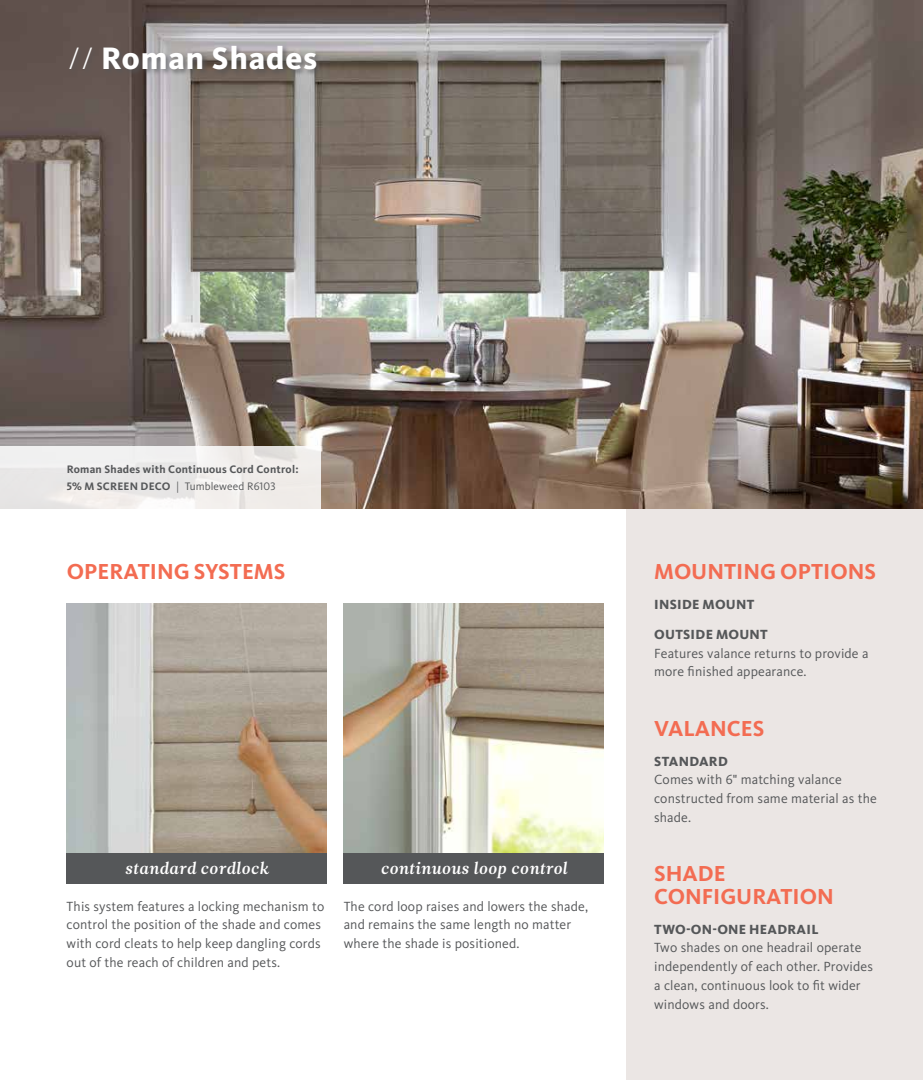
<style>
.page{position:relative;width:923px;height:1080px;background:#fff}
.page>*{position:absolute;margin:0;border:0;box-sizing:border-box;transform-origin:0 0}
.t1{font:800 32.12px "Kievit OT";letter-spacing:.03em;color:#fff}
.t2{font:700 22.5px/22.5px "Kievit OT";color:#f36c52}
.t3{font:16.25px "Leitura News Italic 3";letter-spacing:.02em;color:#fff}
.t4{font:13.75px/18.8px "Kievit OT";letter-spacing:.01em;color:#555759}
.t5{font:800 13.75px/30px "Kievit OT";letter-spacing:.02em;color:#555759}
.t6{font:700 11.25px/16.2px "Kievit OT";letter-spacing:.02em;color:#555759}
.s1{font-weight:300}
.s2{font-weight:400}
</style>
<div class="page">
<div style="left:626px;top:509px;width:296px;height:571px;background:#ebe6e4"></div>
<img style="left:0;top:0;width:922px;height:508px">
<div style="left:68px;top:45px;width:255px;height:31px;background:#555759;opacity:.65"></div>
<img style="left:67px;top:603px;width:260px;height:250px">
<img style="left:343px;top:603px;width:260px;height:250px">
<div style="left:67px;top:853px;width:260px;height:30px;background:#555759"></div>
<div style="left:343px;top:853px;width:260px;height:30px;background:#555759"></div>
<div style="left:0;top:446px;width:320px;height:63px;background:#f0ecea"></div>
<h1 class="t1" style="left:68px;top:39px;width:251px"><span class="s1">//</span> Roman Shades</h1>
<p class="t6" style="left:67px;top:461px;width:233px">Roman Shades with Continuous Cord Control:<br>5% M SCREEN DECO <span class="s2">| Tumbleweed R6103</span></p>
<h2 class="t2" style="left:67px;top:560px;width:220px">OPERATING SYSTEMS</h2>
<p class="t3" style="left:125px;top:859px;width:145px">standard cordlock</p>
<p class="t3" style="left:380px;top:859px;width:188px">continuous loop control</p>
<p class="t4" style="left:67px;top:896px;width:259px">This system features a locking mechanism to control the position of the shade and comes with cord cleats to help keep dangling cords out of the reach of children and pets.</p>
<p class="t4" style="left:343px;top:896px;width:246px">The cord loop raises and lowers the shade, and remains the same length no matter where the shade is positioned.</p>
<h2 class="t2" style="left:654px;top:560px;width:223px">MOUNTING OPTIONS</h2>
<p class="t5" style="left:654px;top:589px;width:115px">INSIDE MOUNT<br>OUTSIDE MOUNT</p>
<p class="t4" style="left:654px;top:643px;width:216px">Features valance returns to provide a more finished appearance.</p>
<h2 class="t2" style="left:654px;top:717px;width:112px">VALANCES</h2>
<p class="t5" style="left:654px;top:746px;width:75px">STANDARD</p>
<p class="t4" style="left:654px;top:770px;width:224px">Comes with 6" matching valance constructed from same material as the shade.</p>
<h2 class="t2" style="left:654px;top:862px;width:181px">SHADE<br>CONFIGURATION</h2>
<p class="t5" style="left:654px;top:914px;width:166px">TWO-ON-ONE HEADRAIL</p>
<p class="t4" style="left:654px;top:938px;width:220px">Two shades on one headrail operate independently of each other. Provides a clean, continuous look to fit wider windows and doors.</p>
</div>
